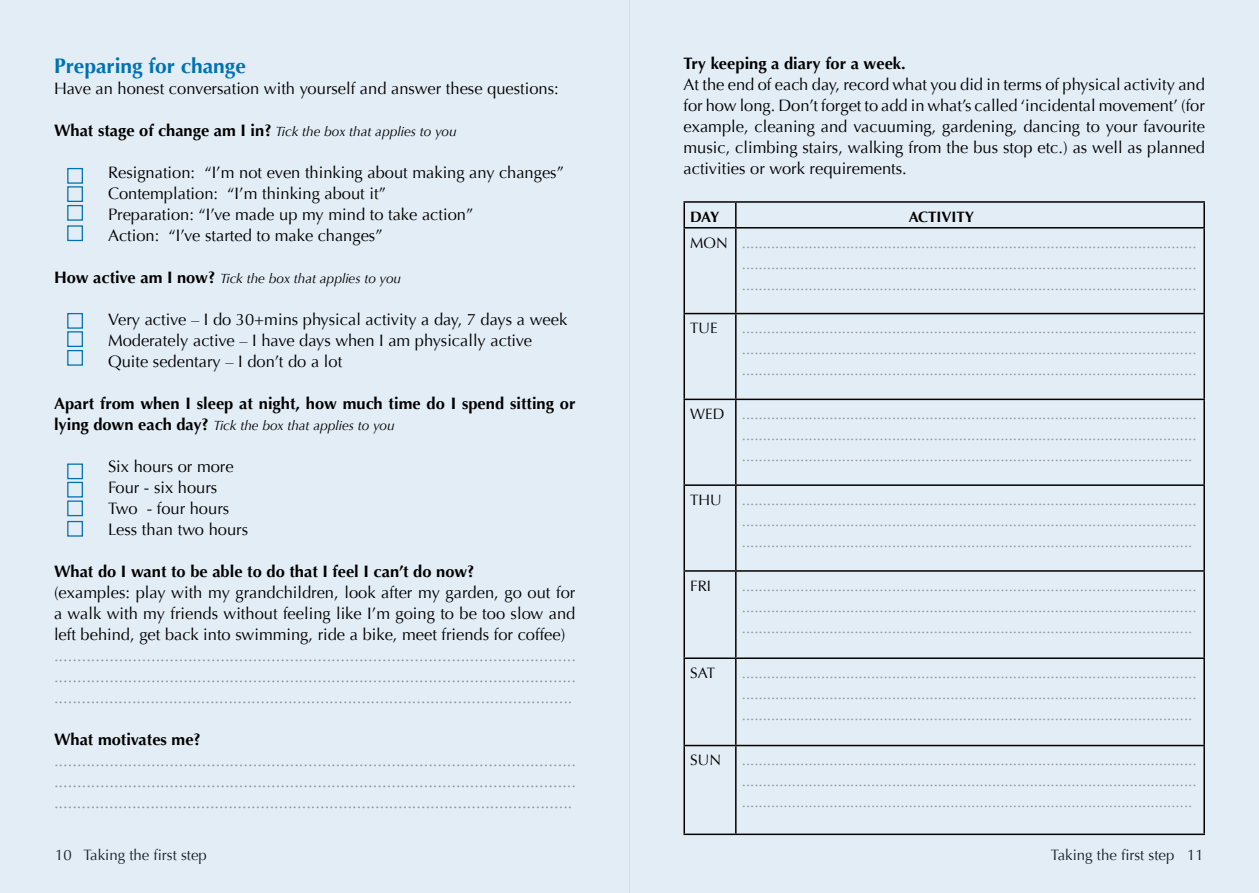
<style>
.page{position:relative;width:1259px;height:893px;background:#fff}
.page>*{position:absolute;margin:0;border:0;box-sizing:border-box;transform-origin:0 0}
.t1{font:700 21px "Optima";color:#0071b4}
.t2{font:16.5px/21px "Optima";color:#000}
.t3{font:16.5px/21px "Optima";color:#939598;text-align:justify}
.t4{font:700 16.5px "Optima";color:#000}
.t5{font:15px/21px "Optima";color:#939598;text-align:justify}
.t6{font:15px "Optima";color:#000}
.t7{font:700 15px "Optima";color:#000}
.t8{font:italic 13.5px "Optima";color:#000}
.s1{font-weight:700;font-style:normal;font-size:16.5px}
.s2{font-weight:700;color:#000}
.s3{color:#000}
</style>
<div class="page">
<div style="left:0;top:0;width:629px;height:893px;background:#e3edf6"></div>
<div style="left:629px;top:0;width:630px;height:893px;background:#e3edf6"></div>
<hr style="left:683px;top:201px;width:53px;height:2px;background:#000">
<hr style="left:683px;top:203px;width:2px;height:24px;background:#000">
<hr style="left:736px;top:201px;width:469px;height:2px;background:#000">
<svg style="left:735px;top:203px;width:1px;height:24px"></svg>
<hr style="left:1203px;top:203px;width:2px;height:24px;background:#000">
<hr style="left:683px;top:227px;width:53px;height:2px;background:#000">
<hr style="left:683px;top:229px;width:2px;height:84px;background:#000">
<hr style="left:736px;top:227px;width:469px;height:2px;background:#000">
<hr style="left:735px;top:229px;width:1px;height:84px;background:#000">
<hr style="left:1203px;top:229px;width:2px;height:84px;background:#000">
<hr style="left:683px;top:313px;width:53px;height:1px;background:#000">
<hr style="left:683px;top:314px;width:2px;height:85px;background:#000">
<hr style="left:736px;top:313px;width:469px;height:1px;background:#000">
<hr style="left:735px;top:314px;width:1px;height:85px;background:#000">
<hr style="left:1203px;top:314px;width:2px;height:85px;background:#000">
<hr style="left:683px;top:399px;width:53px;height:1px;background:#000">
<hr style="left:683px;top:400px;width:2px;height:84px;background:#000">
<hr style="left:736px;top:399px;width:469px;height:1px;background:#000">
<hr style="left:735px;top:400px;width:1px;height:84px;background:#000">
<hr style="left:1203px;top:400px;width:2px;height:84px;background:#000">
<hr style="left:683px;top:484px;width:53px;height:2px;background:#000">
<hr style="left:683px;top:486px;width:2px;height:84px;background:#000">
<hr style="left:736px;top:484px;width:469px;height:2px;background:#000">
<hr style="left:735px;top:486px;width:1px;height:84px;background:#000">
<hr style="left:1203px;top:486px;width:2px;height:84px;background:#000">
<hr style="left:683px;top:570px;width:53px;height:2px;background:#000">
<hr style="left:683px;top:572px;width:2px;height:85px;background:#000">
<hr style="left:736px;top:570px;width:469px;height:2px;background:#000">
<hr style="left:735px;top:572px;width:1px;height:85px;background:#000">
<hr style="left:1203px;top:572px;width:2px;height:85px;background:#000">
<hr style="left:683px;top:657px;width:53px;height:2px;background:#000">
<hr style="left:683px;top:659px;width:2px;height:86px;background:#000">
<hr style="left:736px;top:657px;width:469px;height:2px;background:#000">
<hr style="left:735px;top:659px;width:1px;height:86px;background:#000">
<hr style="left:1203px;top:659px;width:2px;height:86px;background:#000">
<hr style="left:683px;top:745px;width:53px;height:1px;background:#000">
<hr style="left:683px;top:746px;width:2px;height:88px;background:#000">
<hr style="left:736px;top:745px;width:469px;height:1px;background:#000">
<hr style="left:735px;top:746px;width:1px;height:88px;background:#000">
<hr style="left:1203px;top:746px;width:2px;height:88px;background:#000">
<hr style="left:683px;top:834px;width:53px;height:1px;background:#000">
<hr style="left:736px;top:834px;width:469px;height:1px;background:#000">
<div style="left:67px;top:313px;width:16px;height:16px;border:1px solid #0071b4"></div>
<div style="left:67px;top:331px;width:16px;height:16px;border:1px solid #0071b4"></div>
<div style="left:67px;top:350px;width:16px;height:16px;border:1px solid #0071b4"></div>
<div style="left:67px;top:168px;width:16px;height:16px;border:1px solid #0071b4"></div>
<div style="left:67px;top:186px;width:16px;height:16px;border:1px solid #0071b4"></div>
<div style="left:67px;top:205px;width:16px;height:16px;border:1px solid #0071b4"></div>
<div style="left:67px;top:225px;width:16px;height:16px;border:1px solid #0071b4"></div>
<div style="left:67px;top:463px;width:16px;height:16px;border:1px solid #0071b4"></div>
<div style="left:67px;top:482px;width:16px;height:15px;border:1px solid #0071b4"></div>
<div style="left:67px;top:500px;width:16px;height:16px;border:1px solid #0071b4"></div>
<div style="left:67px;top:521px;width:16px;height:16px;border:1px solid #0071b4"></div>
<h1 class="t1" style="left:54px;top:54px;width:193px">Preparing for change</h1>
<p class="t2" style="left:54px;top:78px;width:506px">Have an honest conversation with yourself and answer these questions:</p>
<p class="t8" style="left:54px;top:124px;width:404px"><span class="s1">What stage of change am I in?</span> Tick the box that applies to you</p>
<p class="t2" style="left:108px;top:162px;width:457px">Resignation: “I’m not even thinking about making any changes” Contemplation: “I’m thinking about it”<br>Preparation: “I’ve made up my mind to take action”<br>Action: “I’ve started to make changes”</p>
<p class="t8" style="left:54px;top:271px;width:349px"><span class="s1">How active am I now?</span> Tick the box that applies to you</p>
<p class="t2" style="left:108px;top:309px;width:461px">Very active – I do 30+mins physical activity a day, 7 days a week<br>Moderately active – I have days when I am physically active<br>Quite sedentary – I don’t do a lot</p>
<p class="t4" style="left:54px;top:394px;width:523px">Apart from when I sleep at night, how much time do I spend sitting or</p>
<p class="t8" style="left:54px;top:418px;width:342px"><span class="s1">lying down each day?</span> Tick the box that applies to you</p>
<p class="t2" style="left:108px;top:456px;width:142px">Six hours or more<br>Four - six hours<br>Two - four hours<br>Less than two hours</p>
<p class="t4" style="left:54px;top:562px;width:422px">What do I want to be able to do that I feel I can’t do now?</p>
<p class="t2" style="left:54px;top:582px;width:523px;text-align:justify">(examples: play with my grandchildren, look after my garden, go out for a walk with my friends without feeling like I’m going to be too slow and left behind, get back into swimming, ride a bike, meet friends for coffee)</p>
<p class="t3" style="left:54px;top:646px;width:524px">................................................................................................................. ................................................................................................................. .................................................................................................................</p>
<p class="t4" style="left:54px;top:730px;width:148px">What motivates me?</p>
<p class="t3" style="left:54px;top:751px;width:524px">................................................................................................................. ................................................................................................................. .................................................................................................................</p>
<p class="t4" style="left:683px;top:54px;width:224px">Try keeping a diary for a week.</p>
<p class="t2" style="left:683px;top:74px;width:523px;text-align:justify">At the end of each day, record what you did in terms of physical activity and for how long. Don’t forget to add in what’s called ‘incidental movement’ (for example, cleaning and vacuuming, gardening, dancing to your favourite music, climbing stairs, walking from the bus stop etc.) as well as planned activities or work requirements.</p>
<p class="t7" style="left:690px;top:208px;width:30px">DAY</p>
<p class="t5" style="left:690px;top:204px;width:508px;line-height:25.8px;text-align:center"><span class="s2">ACTIVITY<br></span><span class="s3">MON</span> .............................................................................................................</p>
<p class="t5" style="left:742px;top:253px;width:456px">............................................................................................................. .............................................................................................................</p>
<p class="t6" style="left:690px;top:320px;width:29px">TUE</p>
<p class="t5" style="left:742px;top:318px;width:456px">............................................................................................................. ............................................................................................................. .............................................................................................................</p>
<p class="t5" style="left:742px;top:404px;width:456px;text-indent:-52px"><span class="s3">WED</span> ............................................................................................................. ............................................................................................................. ............................................................................................................</p>
<p class="t6" style="left:690px;top:491px;width:33px">THU</p>
<p class="t5" style="left:742px;top:490px;width:456px">............................................................................................................. ............................................................................................................. ............................................................................................................</p>
<p class="t6" style="left:690px;top:577px;width:22px">FRI</p>
<p class="t5" style="left:742px;top:575px;width:456px">............................................................................................................. ............................................................................................................. ............................................................................................................</p>
<p class="t6" style="left:690px;top:664px;width:26px">SAT</p>
<p class="t5" style="left:742px;top:663px;width:456px">............................................................................................................. ............................................................................................................. ............................................................................................................</p>
<p class="t6" style="left:690px;top:751px;width:32px">SUN</p>
<p class="t5" style="left:742px;top:750px;width:456px">............................................................................................................. ............................................................................................................. ............................................................................................................</p>
<p class="t6" style="left:55px;top:846px;width:153px">10 Taking the first step</p>
<p class="t6" style="left:1051px;top:846px;width:154px">Taking the first step 11</p>
</div>
